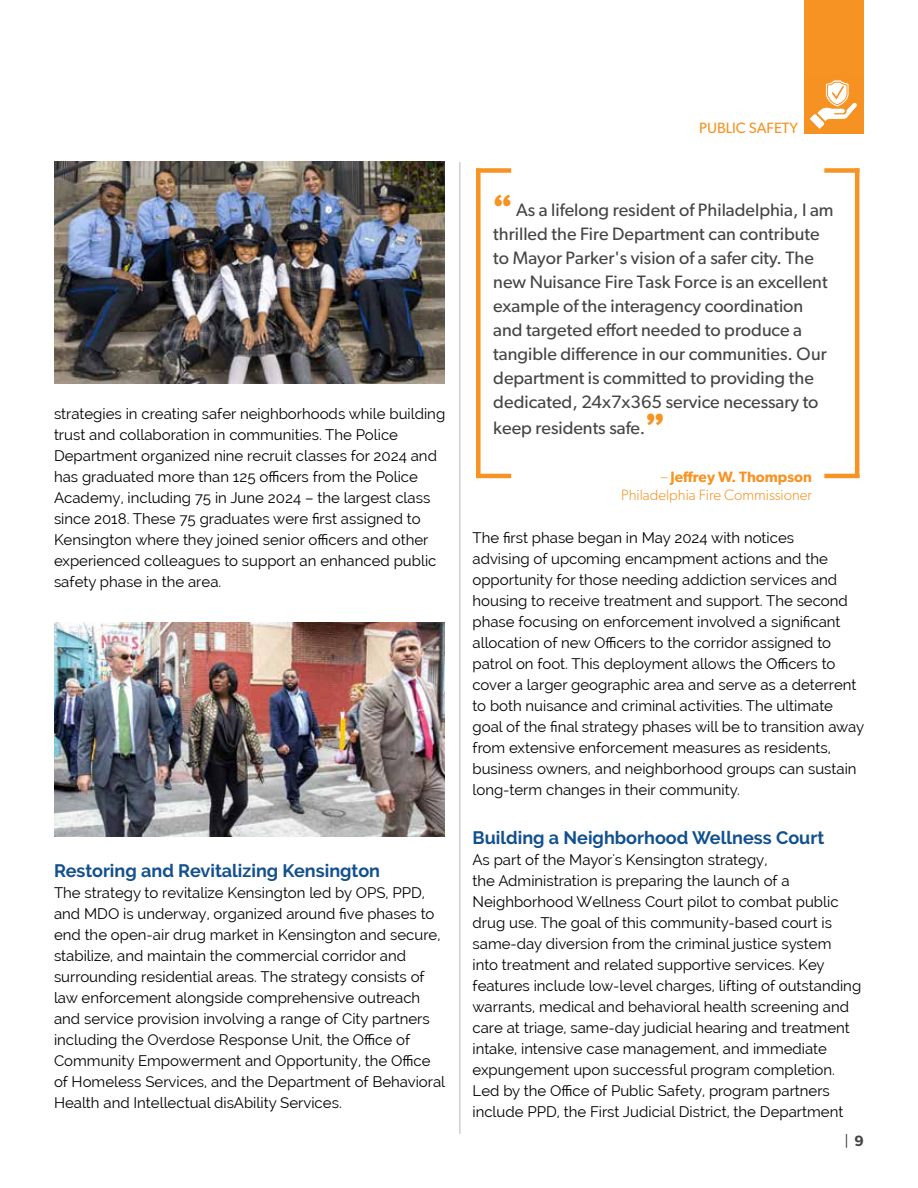
<style>
.page{position:relative;width:918px;height:1188px;background:#fff}
.page>*{position:absolute;margin:0;border:0;box-sizing:border-box;transform-origin:0 0}
.t1{font:700 45px "Coquette";color:#f69322}
.t2{font:18px/24.2px "Gibson";color:#444545}
.t3{font:700 18px "Raleway";color:#12508e}
.t4{font:15px/21px "Raleway";color:#000}
.t5{font:300 15px/18px "Gibson";color:#f69322;text-align:right}
.t6{font:15px "Gibson";color:#f69322}
.t7{font:15px "Gibson";color:#444545}
.s1{font-weight:600}
</style>
<div class="page">
<img style="left:54px;top:162px;width:391px;height:222px">
<div style="left:476px;top:168px;width:35px;height:5px;background:#f69322"></div>
<hr style="left:476px;top:474px;width:35px;height:4px;background:#f69322">
<div style="left:476px;top:169px;width:5px;height:309px;background:#f69322"></div>
<hr style="left:824px;top:474px;width:35px;height:4px;background:#f69322">
<div style="left:824px;top:168px;width:35px;height:5px;background:#f69322"></div>
<hr style="left:855px;top:168px;width:4px;height:310px;background:#f69322">
<img style="left:54px;top:623px;width:391px;height:214px">
<div style="left:805px;top:0;width:59px;height:93px;background:#f69322"></div>
<div style="left:805px;top:74px;width:59px;height:60px;background:#f69222"></div>
<svg style="left:810px;top:80px;width:47px;height:49px"></svg>
<hr style="left:459px;top:162px;width:1px;height:972px;background:#d0d0cf">
<p class="t4" style="left:54px;top:403px;width:393px">strategies in creating safer neighborhoods while building trust and collaboration in communities. The Police Department organized nine recruit classes for 2024 and has graduated more than 125 officers from the Police Academy, including 75 in June 2024 – the largest class since 2018. These 75 graduates were first assigned to Kensington where they joined senior officers and other experienced colleagues to support an enhanced public safety phase in the area.</p>
<p class="t3" style="left:54px;top:861px;width:328px">Restoring and Revitalizing Kensington</p>
<p class="t4" style="left:54px;top:883px;width:393px">The strategy to revitalize Kensington led by OPS, PPD, and MDO is underway, organized around five phases to end the open-air drug market in Kensington and secure, stabilize, and maintain the commercial corridor and surrounding residential areas. The strategy consists of law enforcement alongside comprehensive outreach and service provision involving a range of City partners including the Overdose Response Unit, the Office of Community Empowerment and Opportunity, the Office of Homeless Services, and the Department of Behavioral Health and Intellectual disAbility Services.</p>
<p class="t6" style="left:699px;top:119px;width:100px">PUBLIC SAFETY</p>
<h1 class="t1" style="left:493px;top:183px;width:21px">“</h1>
<p class="t2" style="left:493px;top:198px;width:342px;text-indent:23px">As a lifelong resident of Philadelphia, I am thrilled the Fire Department can contribute to Mayor Parker's vision of a safer city. The new Nuisance Fire Task Force is an excellent example of the interagency coordination and targeted effort needed to produce a tangible difference in our communities. Our department is committed to providing the dedicated, 24x7x365 service necessary to keep residents safe.</p>
<h1 class="t1" style="left:645px;top:402px;width:21px">”</h1>
<p class="t5" style="left:621px;top:467px;width:192px">– <span class="s1">Jeffrey W. Thompson<br></span>Philadelphia Fire Commissioner</p>
<p class="t4" style="left:473px;top:527px;width:393px">The first phase began in May 2024 with notices<br>advising of upcoming encampment actions and the opportunity for those needing addiction services and housing to receive treatment and support. The second phase focusing on enforcement involved a significant allocation of new Officers to the corridor assigned to patrol on foot. This deployment allows the Officers to cover a larger geographic area and serve as a deterrent to both nuisance and criminal activities. The ultimate goal of the final strategy phases will be to transition away from extensive enforcement measures as residents, business owners, and neighborhood groups can sustain long-term changes in their community.</p>
<p class="t3" style="left:472px;top:827px;width:353px">Building a Neighborhood Wellness Court</p>
<p class="t4" style="left:472px;top:849px;width:390px">As part of the Mayor's Kensington strategy,<br>the Administration is preparing the launch of a Neighborhood Wellness Court pilot to combat public drug use. The goal of this community-based court is same-day diversion from the criminal justice system<br>into treatment and related supportive services. Key features include low-level charges, lifting of outstanding warrants, medical and behavioral health screening and care at triage, same-day judicial hearing and treatment intake, intensive case management, and immediate expungement upon successful program completion.<br>Led by the Office of Public Safety, program partners include PPD, the First Judicial District, the Department</p>
<p class="t7" style="left:844px;top:1132px;width:21px">| <span class="s1">9</span></p>
</div>
